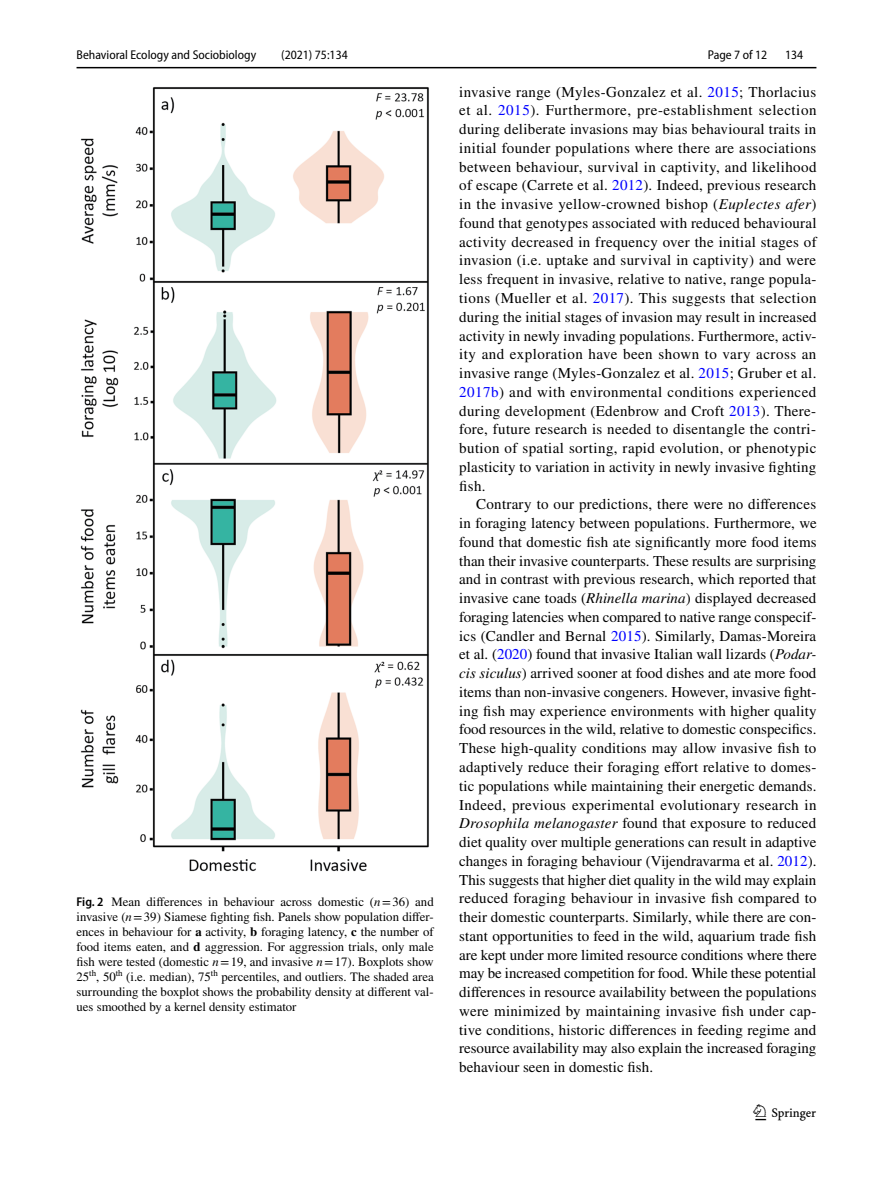
<style>
.page{position:relative;width:893px;height:1187px;background:#fff}
.page>*{position:absolute;margin:0;border:0;box-sizing:border-box;transform-origin:0 0}
.t1{font:22.5px "Springnew Regular 3";color:#000}
.t2{font:15px/18.8px "STIX";letter-spacing:.005em;color:#000;text-align:justify}
.t3{font:12.75px/15px "STIX";color:#000;text-align:justify}
.t4{font:semi-condensed 12.75px "Myriad Pro";color:#000}
.s1{font-family:"Myriad Pro";font-weight:600;font-stretch:semi-condensed}
.s2{font-style:italic}
.s3{font-weight:700}
.s4{color:#00f}
</style>
<div class="page">
<hr style="left:77px;top:67px;width:739px;height:1px;background:#000">
<img style="left:81px;top:87px;width:348px;height:784px">
<p class="t4" style="left:77px;top:48px;width:181px">Behavioral Ecology and Sociobiology</p>
<p class="t4" style="left:281px;top:48px;width:68px">(2021) 75:134</p>
<p class="t3" style="left:77px;top:895px;width:359px"><span class="s1">Fig. 2</span> Mean differences in behaviour across domestic (<span class="s2">n</span>=36) and invasive (<span class="s2">n</span>=39) Siamese fighting fish. Panels show population differ&shy;ences in behaviour for <span class="s3">a</span> activity, <span class="s3">b</span> foraging latency, <span class="s3">c</span> the number of food items eaten, and <span class="s3">d</span> aggression. For aggression trials, only male fish were tested (domestic <span class="s2">n</span>=19, and invasive <span class="s2">n</span>=17). Boxplots show 25<sup>th</sup>, 50<sup>th</sup> (i.e. median), 75<sup>th</sup> percentiles, and outliers. The shaded area surrounding the boxplot shows the probability density at different val&shy;ues smoothed by a kernel density estimator</p>
<p class="t4" style="left:708px;top:48px;width:61px">Page 7 of 12</p>
<p class="t4" style="left:785px;top:48px;width:20px">134</p>
<p class="t2" style="left:459px;top:83px;width:359px">invasive range (Myles-Gonzalez et al. <span class="s4">2015</span>; Thorlacius et al. <span class="s4">2015</span>). Furthermore, pre-establishment selection during deliberate invasions may bias behavioural traits in initial founder populations where there are associations between behaviour, survival in captivity, and likelihood of escape (Carrete et al. <span class="s4">2012</span>). Indeed, previous research in the invasive yellow-crowned bishop (<span class="s2">Euplectes afer</span>) found that genotypes associated with reduced behavioural activity decreased in frequency over the initial stages of invasion (i.e. uptake and survival in captivity) and were less frequent in invasive, relative to native, range popula&shy;tions (Mueller et al. <span class="s4">2017</span>). This suggests that selection during the initial stages of invasion may result in increased activity in newly invading populations. Furthermore, activ&shy;ity and exploration have been shown to vary across an invasive range (Myles-Gonzalez et al. <span class="s4">2015</span>; Gruber et al.<br><span class="s4">2017b</span>) and with environmental conditions experienced during development (Edenbrow and Croft <span class="s4">2013</span>). There&shy;fore, future research is needed to disentangle the contri&shy;bution of spatial sorting, rapid evolution, or phenotypic plasticity to variation in activity in newly invasive fighting fish.</p>
<p class="t2" style="left:459px;top:496px;width:359px;text-indent:17px">Contrary to our predictions, there were no differences in foraging latency between populations. Furthermore, we found that domestic fish ate significantly more food items than their invasive counterparts. These results are surprising and in contrast with previous research, which reported that invasive cane toads (<span class="s2">Rhinella marina</span>) displayed decreased foraging latencies when compared to native range conspecif&shy;ics (Candler and Bernal <span class="s4">2015</span>). Similarly, Damas-Moreira et al. (<span class="s4">2020</span>) found that invasive Italian wall lizards (<span class="s2">Podar&shy;cis siculus</span>) arrived sooner at food dishes and ate more food items than non-invasive congeners. However, invasive fight&shy;ing fish may experience environments with higher quality food resources in the wild, relative to domestic conspecifics.<br>These high-quality conditions may allow invasive fish to adaptively reduce their foraging effort relative to domes&shy;tic populations while maintaining their energetic demands.<br>Indeed, previous experimental evolutionary research in <span class="s2">Drosophila melanogaster</span> found that exposure to reduced diet quality over multiple generations can result in adaptive changes in foraging behaviour (Vijendravarma et al. <span class="s4">2012</span>).<br>This suggests that higher diet quality in the wild may explain reduced foraging behaviour in invasive fish compared to their domestic counterparts. Similarly, while there are con&shy;stant opportunities to feed in the wild, aquarium trade fish are kept under more limited resource conditions where there may be increased competition for food. While these potential differences in resource availability between the populations were minimized by maintaining invasive fish under cap&shy;tive conditions, historic differences in feeding regime and resource availability may also explain the increased foraging behaviour seen in domestic fish.</p>
<h1 class="t1" style="left:755px;top:1104px;width:62px">1 3</h1>
</div>
